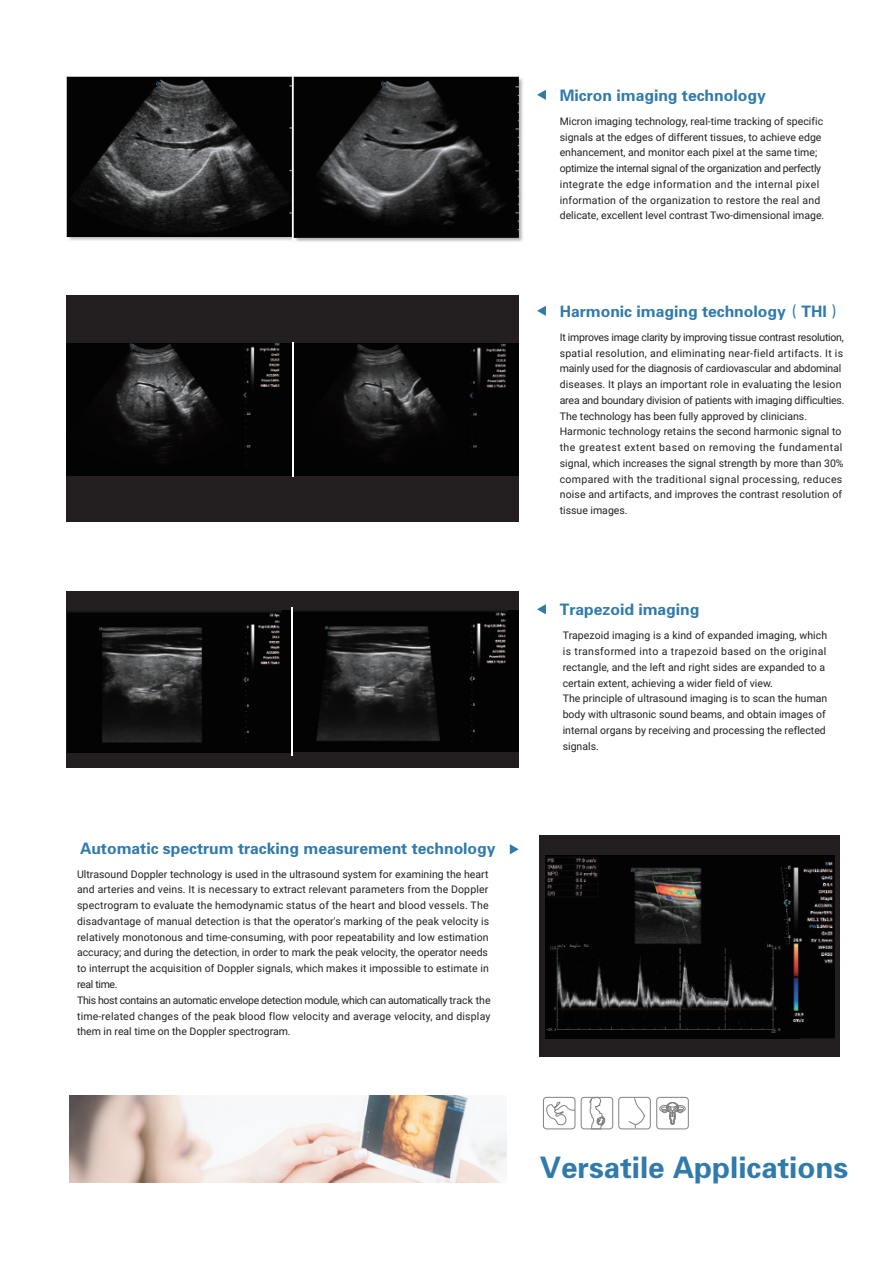
<style>
.page{position:relative;width:894px;height:1263px;background:#fff}
.page>*{position:absolute;margin:0;border:0;box-sizing:border-box;transform-origin:0 0}
.t1{font:29.55px "FZDHTK GBK1 0";color:#307aac}
.t2{font:15.75px "FZDHTK GBK1 0";color:#307aac}
.t3{font:10.5px/15.8px "Roboto";letter-spacing:.005em;color:#231f20}
</style>
<div class="page">
<img style="left:69px;top:1096px;width:438px;height:86px">
<svg style="left:659px;top:1102px;width:27px;height:23px"></svg>
<div style="left:656px;top:1097px;width:32px;height:32px;border:1px solid #808285;border-radius:3px"></div>
<div style="left:618px;top:1097px;width:32px;height:32px;border:1px solid #808285;border-radius:3px"></div>
<div style="left:581px;top:1097px;width:32px;height:32px;border:1px solid #808285;border-radius:3px"></div>
<div style="left:543px;top:1097px;width:32px;height:32px;border:1px solid #808285;border-radius:3px"></div>
<svg style="left:628px;top:1097px;width:17px;height:31px"></svg>
<svg style="left:589px;top:1096px;width:16px;height:33px"></svg>
<svg style="left:543px;top:1100px;width:33px;height:25px"></svg>
<img style="left:66px;top:76px;width:226px;height:165px">
<svg style="left:156px;top:81px;width:5px;height:5px"></svg>
<img style="left:293px;top:76px;width:230px;height:166px">
<svg style="left:380px;top:81px;width:6px;height:5px"></svg>
<svg style="left:537px;top:90px;width:9px;height:10px"></svg>
<svg style="left:537px;top:306px;width:9px;height:10px"></svg>
<div style="left:67px;top:295px;width:452px;height:227px;background:#231f20"></div>
<img style="left:294px;top:344px;width:225px;height:132px">
<img style="left:67px;top:344px;width:225px;height:131px">
<hr style="left:292px;top:343px;width:2px;height:134px;background:#fff">
<svg style="left:537px;top:604px;width:9px;height:10px"></svg>
<div style="left:67px;top:591px;width:452px;height:177px;background:#231f20"></div>
<img style="left:67px;top:611px;width:451px;height:141px">
<hr style="left:291px;top:607px;width:2px;height:149px;background:#fff">
<svg style="left:510px;top:844px;width:8px;height:10px"></svg>
<div style="left:539px;top:835px;width:301px;height:222px;background:#231f20"></div>
<img style="left:545px;top:855px;width:289px;height:184px">
<h2 class="t2" style="left:80px;top:840px;width:417px">Automatic spectrum tracking measurement technology</h2>
<p class="t3" style="left:77px;top:866px;width:415px">Ultrasound Doppler technology is used in the ultrasound system for examining the heart and arteries and veins. It is necessary to extract relevant parameters from the Doppler spectrogram to evaluate the hemodynamic status of the heart and blood vessels. The disadvantage of manual detection is that the operator's marking of the peak velocity is relatively monotonous and time-consuming, with poor repeatability and low estimation accuracy; and during the detection, in order to mark the peak velocity, the operator needs to interrupt the acquisition of Doppler signals, which makes it impossible to estimate in real time.<br>This host contains an automatic envelope detection module, which can automatically track the time-related changes of the peak blood flow velocity and average velocity, and display them in real time on the Doppler spectrogram.</p>
<h2 class="t2" style="left:560px;top:87px;width:207px">Micron imaging technology</h2>
<p class="t3" style="left:560px;top:113px;width:266px">Micron imaging technology, real-time tracking of specific signals at the edges of different tissues, to achieve edge enhancement, and monitor each pixel at the same time; optimize the internal signal of the organization and perfectly integrate the edge information and the internal pixel information of the organization to restore the real and delicate, excellent level contrast Two-dimensional image.</p>
<h2 class="t2" style="left:560px;top:303px;width:284px">Harmonic imaging technology（THI）</h2>
<p class="t3" style="left:560px;top:329px;width:286px">It improves image clarity by improving tissue contrast resolution, spatial resolution, and eliminating near-field artifacts. It is mainly used for the diagnosis of cardiovascular and abdominal diseases. It plays an important role in evaluating the lesion area and boundary division of patients with imaging difficulties.<br>The technology has been fully approved by clinicians.<br>Harmonic technology retains the second harmonic signal to the greatest extent based on removing the fundamental signal, which increases the signal strength by more than 30% compared with the traditional signal processing, reduces noise and artifacts, and improves the contrast resolution of tissue images.</p>
<h2 class="t2" style="left:560px;top:601px;width:141px">Trapezoid imaging</h2>
<p class="t3" style="left:563px;top:628px;width:266px">Trapezoid imaging is a kind of expanded imaging, which is transformed into a trapezoid based on the original rectangle, and the left and right sides are expanded to a certain extent, achieving a wider field of view.<br>The principle of ultrasound imaging is to scan the human body with ultrasonic sound beams, and obtain images of internal organs by receiving and processing the reflected signals.</p>
<h1 class="t1" style="left:540px;top:1151px;width:310px">Versatile Applications</h1>
</div>
